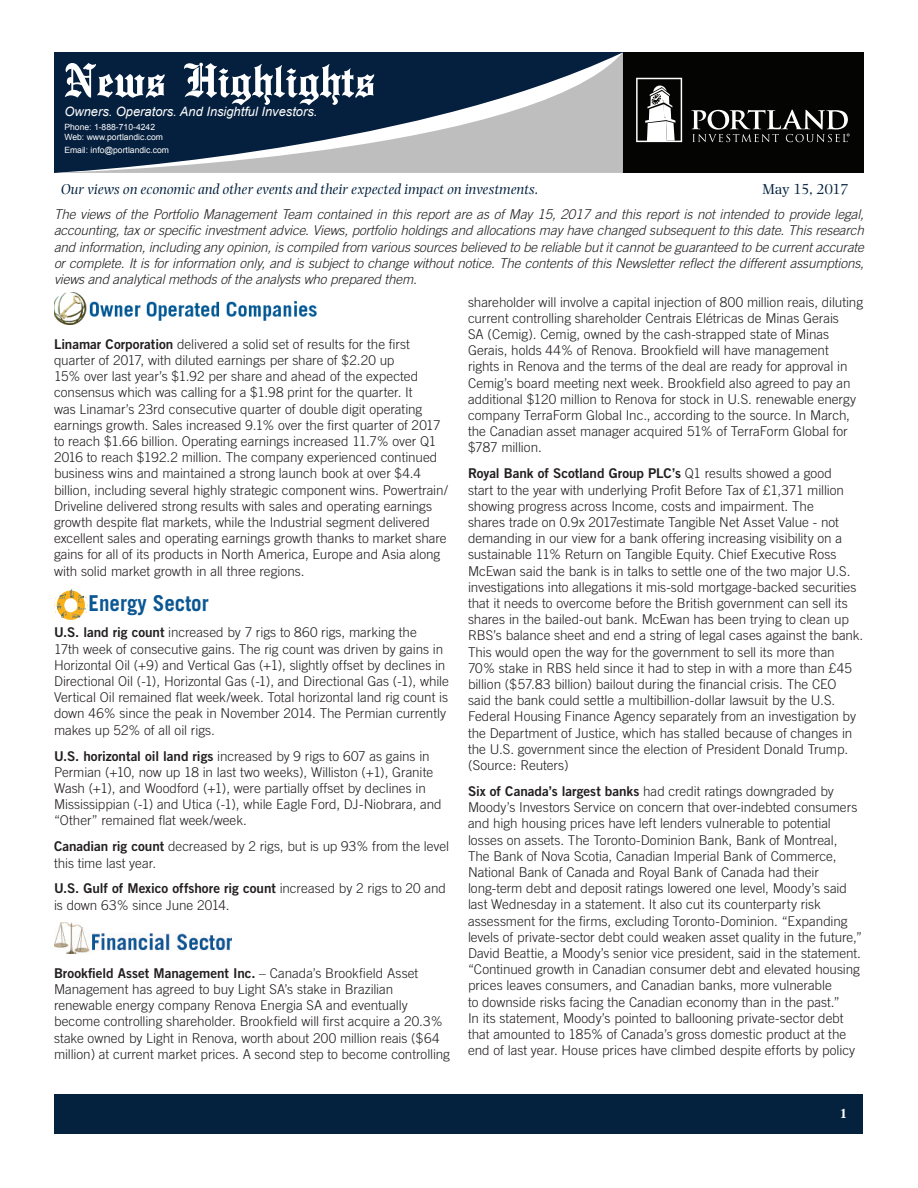
<style>
.page{position:relative;width:918px;height:1188px;background:#fff}
.page>*{position:absolute;margin:0;border:0;box-sizing:border-box;transform-origin:0 0}
.t1{font:500 51px "English Towne";color:#fff}
.t2{font:700 21.9px "Trade Gothic";color:#0b5793;scale:.96 1}
.t3{font:italic 15px "Photina";color:#04213e}
.t4{font:15px "Photina";letter-spacing:-.045em;color:#04213e}
.Article_-_Body{font:300 13.5px/16.2px "Trade Gothic";letter-spacing:-.005em;color:#231f20}
.t5{font:italic 300 13.5px/16.2px "Trade Gothic";letter-spacing:-.01em;color:#231f20;text-align:justify}
.t6{font:700 13.5px "Times";color:#fff}
.t7{font:italic 12.9px "Arial";color:#fff}
.t8{font:8.55px/10.4px "Arial";color:#fff}
.s1{font-family:"Trade Gothic Bold Two";font-weight:400}
</style>
<div class="page">
<div style="left:606px;top:52px;width:258px;height:121px;background:#040503"></div>
<div style="left:55px;top:1094px;width:808px;height:39px;background:#04213e"></div>
<svg style="left:54px;top:53px;width:569px;height:120px;background:#4d5d71"></svg>
<svg style="left:636px;top:78px;width:46px;height:64px"></svg>
<svg style="left:691px;top:110px;width:159px;height:32px"></svg>
<svg style="left:54px;top:588px;width:34px;height:32px"></svg>
<img style="left:54px;top:293px;width:262px;height:32px">
<img style="left:54px;top:922px;width:177px;height:32px">
<h1 class="t1" style="left:64px;top:51px;width:312px">News Highlights</h1>
<p class="t7" style="left:64px;top:103px;width:255px">Owners. Operators. And Insightful Investors.</p>
<p class="t8" style="left:64px;top:122px;width:100px">Phone: 1-888-710-4242<br>Web: www.portlandic.com</p>
<p class="t8" style="left:64px;top:145px;width:106px">Email: info@portlandic.com</p>
<p class="t3" style="left:61px;top:181px;width:479px">Our views on economic and other events and their expected impact on investments.</p>
<p class="t4" style="left:762px;top:180px;width:88px">May 15, 2017</p>
<p class="t5" style="left:54px;top:206px;width:812px">The views of the Portfolio Management Team contained in this report are as of May 15, 2017 and this report is not intended to provide legal, accounting, tax or specific investment advice. Views, portfolio holdings and allocations may have changed subsequent to this date. This research and information, including any opinion, is compiled from various sources believed to be reliable but it cannot be guaranteed to be current accurate or complete. It is for information only, and is subject to change without notice. The contents of this Newsletter reflect the different assumptions, views and analytical methods of the analysts who prepared them.</p>
<p class="Article_-_Body" style="left:54px;top:336px;width:395px"><span class="s1">Linamar Corporation</span> delivered a solid set of results for the first quarter of 2017, with diluted earnings per share of $2.20 up<br>15% over last year’s $1.92 per share and ahead of the expected consensus which was calling for a $1.98 print for the quarter. It<br>was Linamar’s 23rd consecutive quarter of double digit operating earnings growth. Sales increased 9.1% over the first quarter of 2017 to reach $1.66 billion. Operating earnings increased 11.7% over Q1<br>2016 to reach $192.2 million. The company experienced continued business wins and maintained a strong launch book at over $4.4 billion, including several highly strategic component wins. Powertrain/ Driveline delivered strong results with sales and operating earnings growth despite flat markets, while the Industrial segment delivered excellent sales and operating earnings growth thanks to market share gains for all of its products in North America, Europe and Asia along with solid market growth in all three regions.</p>
<p class="t2" style="left:89px;top:590px;width:127px">Energy Sector</p>
<p class="Article_-_Body" style="left:54px;top:624px;width:397px"><span class="s1">U.S. land rig count</span> increased by 7 rigs to 860 rigs, marking the<br>17th week of consecutive gains. The rig count was driven by gains in Horizontal Oil (+9) and Vertical Gas (+1), slightly offset by declines in Directional Oil (-1), Horizontal Gas (-1), and Directional Gas (-1), while Vertical Oil remained flat week/week. Total horizontal land rig count is down 46% since the peak in November 2014. The Permian currently makes up 52% of all oil rigs.</p>
<p class="Article_-_Body" style="left:54px;top:748px;width:389px"><span class="s1">U.S. horizontal oil land rigs</span> increased by 9 rigs to 607 as gains in Permian (+10, now up 18 in last two weeks), Williston (+1), Granite Wash (+1), and Woodford (+1), were partially offset by declines in Mississippian (-1) and Utica (-1), while Eagle Ford, DJ-Niobrara, and “Other” remained flat week/week.</p>
<p class="Article_-_Body" style="left:54px;top:838px;width:397px"><span class="s1">Canadian rig count</span> decreased by 2 rigs, but is up 93% from the level this time last year.</p>
<p class="Article_-_Body" style="left:54px;top:880px;width:394px"><span class="s1">U.S. Gulf of Mexico offshore rig count</span> increased by 2 rigs to 20 and is down 63% since June 2014.</p>
<p class="Article_-_Body" style="left:54px;top:965px;width:398px"><span class="s1">Brookfield Asset Management Inc.</span> – Canada’s Brookfield Asset Management has agreed to buy Light SA’s stake in Brazilian renewable energy company Renova Energia SA and eventually become controlling shareholder. Brookfield will first acquire a 20.3% stake owned by Light in Renova, worth about 200 million reais ($64 million) at current market prices. A second step to become controlling</p>
<p class="Article_-_Body" style="left:468px;top:294px;width:397px">shareholder will involve a capital injection of 800 million reais, diluting current controlling shareholder Centrais Elétricas de Minas Gerais<br>SA (Cemig). Cemig, owned by the cash-strapped state of Minas Gerais, holds 44% of Renova. Brookfield will have management rights in Renova and the terms of the deal are ready for approval in Cemig’s board meeting next week. Brookfield also agreed to pay an additional $120 million to Renova for stock in U.S. renewable energy company TerraForm Global Inc., according to the source. In March, the Canadian asset manager acquired 51% of TerraForm Global for $787 million.</p>
<p class="Article_-_Body" style="left:468px;top:465px;width:397px"><span class="s1">Royal Bank of Scotland Group PLC’s</span> Q1 results showed a good<br>start to the year with underlying Profit Before Tax of £1,371 million showing progress across Income, costs and impairment. The<br>shares trade on 0.9x 2017estimate Tangible Net Asset Value - not demanding in our view for a bank offering increasing visibility on a sustainable 11% Return on Tangible Equity. Chief Executive Ross McEwan said the bank is in talks to settle one of the two major U.S. investigations into allegations it mis-sold mortgage-backed securities that it needs to overcome before the British government can sell its shares in the bailed-out bank. McEwan has been trying to clean up RBS’s balance sheet and end a string of legal cases against the bank.<br>This would open the way for the government to sell its more than 70% stake in RBS held since it had to step in with a more than £45 billion ($57.83 billion) bailout during the financial crisis. The CEO<br>said the bank could settle a multibillion-dollar lawsuit by the U.S.<br>Federal Housing Finance Agency separately from an investigation by the Department of Justice, which has stalled because of changes in the U.S. government since the election of President Donald Trump. (Source: Reuters)</p>
<p class="Article_-_Body" style="left:468px;top:783px;width:396px"><span class="s1">Six of Canada’s largest banks</span> had credit ratings downgraded by Moody’s Investors Service on concern that over-indebted consumers and high housing prices have left lenders vulnerable to potential losses on assets. The Toronto-Dominion Bank, Bank of Montreal, The Bank of Nova Scotia, Canadian Imperial Bank of Commerce, National Bank of Canada and Royal Bank of Canada had their long-term debt and deposit ratings lowered one level, Moody’s said last Wednesday in a statement. It also cut its counterparty risk assessment for the firms, excluding Toronto-Dominion. “Expanding levels of private-sector debt could weaken asset quality in the future,” David Beattie, a Moody’s senior vice president, said in the statement. “Continued growth in Canadian consumer debt and elevated housing prices leaves consumers, and Canadian banks, more vulnerable<br>to downside risks facing the Canadian economy than in the past.”<br>In its statement, Moody’s pointed to ballooning private-sector debt that amounted to 185% of Canada’s gross domestic product at the end of last year. House prices have climbed despite efforts by policy</p>
<p class="t6" style="left:840px;top:1100px;width:8px">1</p>
</div>
